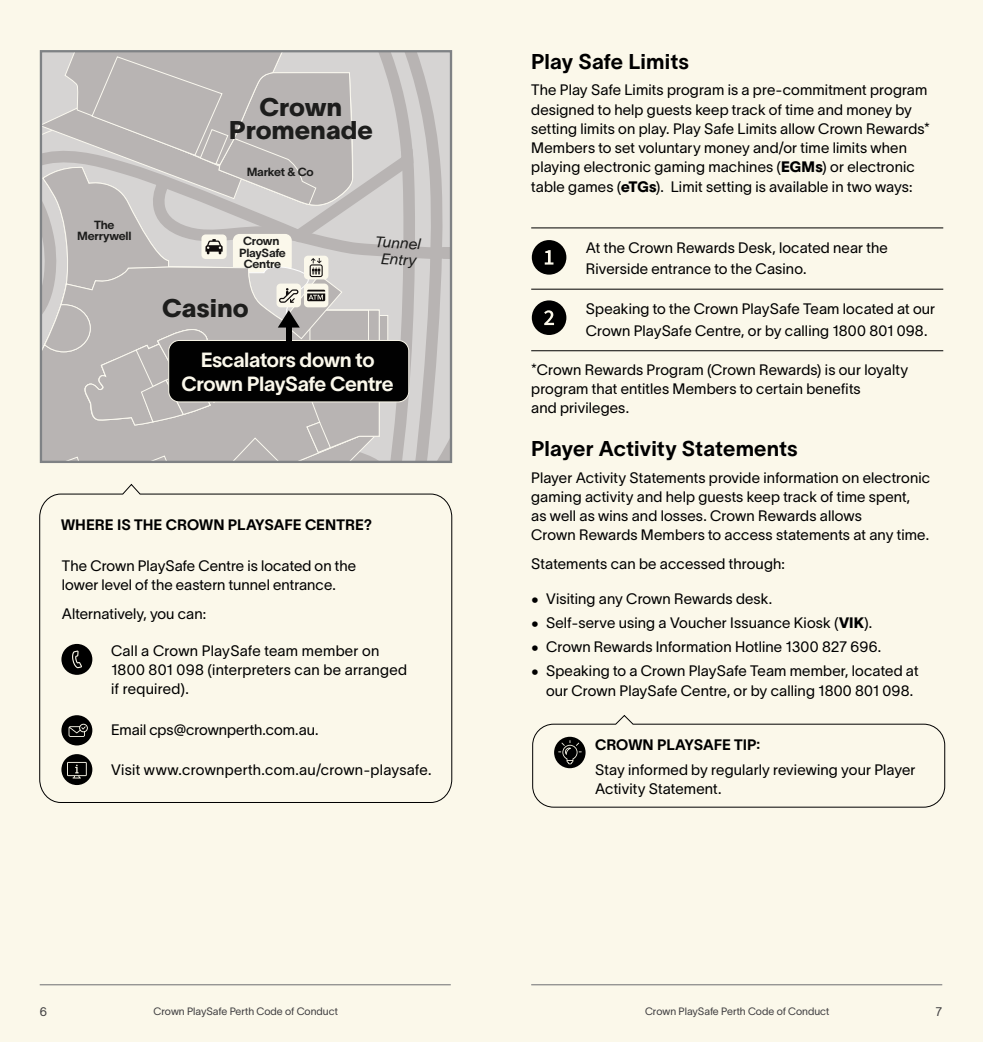
<style>
.page{position:relative;width:983px;height:1042px;background:#fff}
.page>*{position:absolute;margin:0;border:0;box-sizing:border-box;transform-origin:0 0}
.t1{font:25.2px/23.4px "Crown Sans 900";color:#1d1d1c;text-align:center}
.t2{font:500 21px "Crown Sans";letter-spacing:.01em;color:#000}
.t3{font:500 20.12px/24.2px "Crown Sans";letter-spacing:-.02em;color:#fbf8eb;text-align:center}
.t4{font:italic 300 15.05px/16.8px "Crown Sans";color:#1d1d1c;text-align:center}
.t5{font:300 14.88px/19.2px "Crown Sans";letter-spacing:.01em;color:#000}
.t6{font:500 14.88px "Crown Sans";color:#000}
.t7{font:300 12.25px "Crown Sans";color:#414042}
.t8{font:11.55px/11.5px "Crown Sans 700";letter-spacing:-.02em;color:#1d1d1c;text-align:center}
.t9{font:300 10.5px "Crown Sans";color:#414042}
.s1{font-weight:700}
</style>
<div class="page">
<div style="left:501px;top:0;width:481px;height:1042px;background:#fbf8ea"></div>
<div style="left:0;top:0;width:502px;height:1042px;background:#fbf8ea"></div>
<hr style="left:40px;top:984px;width:410px;height:1px;background:#6d6e71">
<hr style="left:531px;top:984px;width:411px;height:1px;background:#6d6e71">
<svg style="left:43px;top:53px;width:406px;height:407px;background:#b1aead"></svg>
<div style="left:40px;top:50px;width:412px;height:413px;border:2px solid #7f8285"></div>
<svg style="left:39px;top:484px;width:413px;height:319px"></svg>
<div style="left:61px;top:644px;width:31px;height:31px;background:#000;border-radius:50%"></div>
<svg style="left:72px;top:650px;width:10px;height:18px"></svg>
<div style="left:61px;top:754px;width:31px;height:31px;background:#000;border-radius:50%"></div>
<svg style="left:67px;top:762px;width:20px;height:16px"></svg>
<div style="left:61px;top:715px;width:31px;height:30px;background:#000;border-radius:50%"></div>
<svg style="left:69px;top:724px;width:19px;height:13px"></svg>
<hr style="left:531px;top:228px;width:412px;height:1px;background:#000">
<hr style="left:531px;top:289px;width:412px;height:1px;background:#000">
<hr style="left:531px;top:350px;width:412px;height:1px;background:#000">
<div style="left:531px;top:240px;width:35px;height:35px;background:#000;border-radius:50%"></div>
<svg style="left:544px;top:250px;width:9px;height:15px"></svg>
<div style="left:531px;top:300px;width:35px;height:35px;background:#000;border-radius:50%"></div>
<svg style="left:544px;top:310px;width:10px;height:15px"></svg>
<svg style="left:532px;top:715px;width:412px;height:92px"></svg>
<h1 class="t1" style="left:229px;top:95px;width:146px">Crown<br>Promenade</h1>
<p class="t8" style="left:77px;top:218px;width:56px">The<br>Merrywell</p>
<p class="t8" style="left:247px;top:166px;width:69px">Market &amp; Co</p>
<p class="t8" style="left:239px;top:234px;width:48px">Crown<br>PlaySafe<br>Centre</p>
<h1 class="t1" style="left:162px;top:296px;width:88px">Casino</h1>
<p class="t4" style="left:375px;top:232px;width:47px;rotate:3deg">Tunnel<br>Entry</p>
<h3 class="t3" style="left:181px;top:346px;width:214px">Escalators down to<br>Crown PlaySafe Centre</h3>
<p class="t6" style="left:61px;top:514px;width:312px">WHERE IS THE CROWN PLAYSAFE CENTRE?</p>
<p class="t5" style="left:62px;top:555px;width:295px">The Crown PlaySafe Centre is located on the lower level of the eastern tunnel entrance.</p>
<p class="t5" style="left:62px;top:603px;width:146px">Alternatively, you can:</p>
<p class="t5" style="left:111px;top:640px;width:297px">Call a Crown PlaySafe team member on<br>1800 801 098 (interpreters can be arranged if required).</p>
<p class="t5" style="left:111px;top:719px;width:209px">Email cps@crownperth.com.au.</p>
<p class="t5" style="left:111px;top:759px;width:322px">Visit www.crownperth.com.au/crown-playsafe.</p>
<h2 class="t2" style="left:531px;top:47px;width:159px">Play Safe Limits</h2>
<p class="t5" style="left:531px;top:79px;width:400px">The Play Safe Limits program is a pre-commitment program designed to help guests keep track of time and money by setting limits on play. Play Safe Limits allow Crown Rewards* Members to set voluntary money and/or time limits when playing electronic gaming machines (<span class="s1">EGMs</span>) or electronic table games (<span class="s1">eTGs</span>). Limit setting is available in two ways:</p>
<p class="t5" style="left:585px;top:236px;width:303px;line-height:21.3px">At the Crown Rewards Desk, located near the<br>Riverside entrance to the Casino.</p>
<p class="t5" style="left:585px;top:297px;width:351px;line-height:21.3px">Speaking to the Crown PlaySafe Team located at our<br>Crown PlaySafe Centre, or by calling 1800 801 098.</p>
<p class="t5" style="left:531px;top:359px;width:378px">*Crown Rewards Program (Crown Rewards) is our loyalty program that entitles Members to certain benefits<br>and privileges.</p>
<h2 class="t2" style="left:531px;top:434px;width:268px">Player Activity Statements</h2>
<p class="t5" style="left:531px;top:466px;width:400px">Player Activity Statements provide information on electronic gaming activity and help guests keep track of time spent,<br>as well as wins and losses. Crown Rewards allows<br>Crown Rewards Members to access statements at any time.</p>
<p class="t5" style="left:531px;top:553px;width:255px">Statements can be accessed through:</p>
<p class="t5" style="left:531px;top:588px;width:242px">• Visiting any Crown Rewards desk.</p>
<p class="t5" style="left:531px;top:612px;width:342px">• Self-serve using a Voucher Issuance Kiosk (<span class="s1">VIK</span>).</p>
<p class="t5" style="left:531px;top:636px;width:351px">• Crown Rewards Information Hotline 1300 827 696.</p>
<p class="t5" style="left:546px;top:660px;width:374px;text-indent:-15px">• Speaking to a Crown PlaySafe Team member, located at our Crown PlaySafe Centre, or by calling 1800 801 098.</p>
<p class="t6" style="left:595px;top:734px;width:167px">CROWN PLAYSAFE TIP:</p>
<p class="t5" style="left:595px;top:758px;width:322px">Stay informed by regularly reviewing your Player<br>Activity Statement.</p>
<p class="t7" style="left:40px;top:1003px;width:9px">6</p>
<p class="t9" style="left:153px;top:1003px;width:186px">Crown PlaySafe Perth Code of Conduct</p>
<p class="t9" style="left:645px;top:1003px;width:186px">Crown PlaySafe Perth Code of Conduct</p>
<p class="t7" style="left:935px;top:1003px;width:8px">7</p>
</div>
